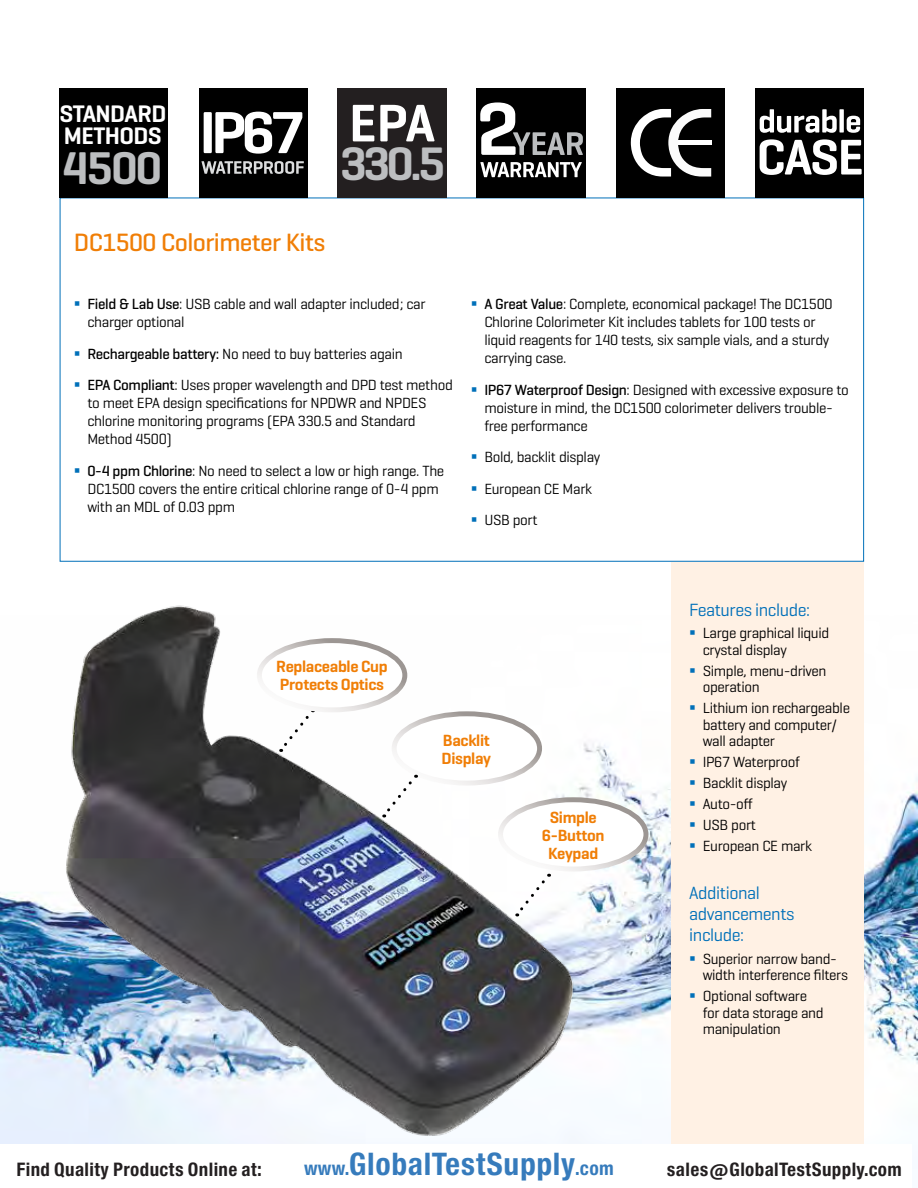
<style>
.page{position:relative;width:918px;height:1188px;background:#fff}
.page>*{position:absolute;margin:0;border:0;box-sizing:border-box;transform-origin:0 0}
.t1{font:600 53.85px "Geogrotesque";color:#fff}
.t2{font:600 47.85px "Geogrotesque";color:#bcbec0}
.t3{font:600 46.65px "Geogrotesque";color:#bcbec0}
.t4{font:29.7px "Europa Gro Nr 2 SBOP Bol Con";letter-spacing:.02em;color:#367bbc}
.t5{font:500 25.5px "Geogrotesque";letter-spacing:-.025em;color:#f07e06}
.t6{font:600 24.3px/22.4px "Geogrotesque";letter-spacing:-.025em;color:#fff}
.t7{font:18px/21px "Geogrotesque";letter-spacing:-.025em;color:#0070b9}
.t8{font:17.85px "Europa Gro Nr 2 SBOP Bol Con";letter-spacing:.02em;color:#231f20}
.t9{font:600 16.5px/18px "Geogrotesque";letter-spacing:-.02em;color:#f07e06}
.t10{font:15px/18px "Geogrotesque";letter-spacing:-.025em;color:#000}
.s1{font-weight:500}
.s2{font-size:18.3px}
</style>
<div class="page">
<img style="left:0;top:616px;width:918px;height:528px">
<div style="left:672px;top:562px;width:192px;height:626px;background:#fff1e4"></div>
<img style="left:24px;top:605px;width:572px;height:539px">
<svg style="left:279px;top:709px;width:34px;height:43px"></svg>
<div style="left:259px;top:641px;width:146px;height:69px;background:#fff;border-radius:50%"></div>
<div style="left:257px;top:638px;width:150px;height:74px;border:5px solid #fff;border-radius:50%"></div>
<div style="left:616px;top:88px;width:109px;height:110px;background:#000"></div>
<svg style="left:631px;top:109px;width:80px;height:68px"></svg>
<div style="left:199px;top:88px;width:108px;height:110px;background:#000"></div>
<div style="left:204px;top:112px;width:8px;height:41px;background:#fff;border-radius:2px"></div>
<svg style="left:215px;top:112px;width:87px;height:42px"></svg>
<svg style="left:201px;top:161px;width:103px;height:13px"></svg>
<div style="left:477px;top:88px;width:109px;height:110px;background:#000"></div>
<svg style="left:480px;top:102px;width:103px;height:53px"></svg>
<svg style="left:480px;top:162px;width:102px;height:15px"></svg>
<div style="left:338px;top:88px;width:109px;height:109px;background:#231f20"></div>
<div style="left:756px;top:88px;width:108px;height:110px;background:#000"></div>
<svg style="left:760px;top:139px;width:102px;height:36px"></svg>
<svg style="left:760px;top:109px;width:77px;height:24px"></svg>
<div style="left:839px;top:109px;width:5px;height:24px;background:#fff"></div>
<svg style="left:847px;top:116px;width:13px;height:17px"></svg>
<div style="left:60px;top:88px;width:108px;height:109px;background:#000"></div>
<div style="left:394px;top:714px;width:146px;height:69px;background:#fff;border-radius:50%"></div>
<div style="left:392px;top:711px;width:150px;height:75px;border:5px solid #fff;border-radius:50%"></div>
<svg style="left:382px;top:775px;width:35px;height:42px"></svg>
<div style="left:501px;top:800px;width:145px;height:69px;background:#fff;border-radius:50%"></div>
<div style="left:498px;top:797px;width:150px;height:75px;border:5px solid #fff;border-radius:50%"></div>
<svg style="left:515px;top:874px;width:35px;height:42px"></svg>
<div style="left:0;top:1145px;width:911px;height:43px;background:#fff"></div>
<h3 class="t6" style="left:59px;top:102px;width:108px">STANDARD<br>METHODS</h3>
<h3 class="t3" style="left:63px;top:139px;width:101px">4500</h3>
<h1 class="t1" style="left:349px;top:90px;width:88px">EPA</h1>
<h2 class="t2" style="left:340px;top:134px;width:107px">330.5</h2>
<h3 class="t5" style="left:74px;top:227px;width:253px">DC1500 Colorimeter Kits</h3>
<p class="t10" style="left:87px;top:295px;width:340px"><span class="s1">Field &amp; Lab Use</span>: USB cable and wall adapter included; car charger optional</p>
<p class="t10" style="left:87px;top:338px;width:367px;line-height:31.5px"><span class="s1">Rechargeable battery:</span> No need to buy batteries again<br><span class="s1">EPA Compliant</span>: Uses proper wavelength and DPD test method</p>
<p class="t10" style="left:87px;top:394px;width:341px">to meet EPA design specifications for NPDWR and NPDES chlorine monitoring programs (EPA 330.5 and Standard<br>Method 4500)</p>
<p class="t10" style="left:87px;top:461px;width:358px"><span class="s1">0-4 ppm Chlorine</span>: No need to select a low or high range. The<br>DC1500 covers the entire critical chlorine range of 0-4 ppm with an MDL of 0.03 ppm</p>
<p class="t10" style="left:484px;top:295px;width:350px"><span class="s1">A Great Value</span>: Complete, economical package! The DC1500<br>Chlorine Colorimeter Kit includes tablets for 100 tests or liquid reagents for 140 tests, six sample vials, and a sturdy carrying case.</p>
<p class="t10" style="left:484px;top:380px;width:366px"><span class="s1">IP67 Waterproof Design</span>: Designed with excessive exposure to moisture in mind, the DC1500 colorimeter delivers trouble&shy;free performance</p>
<p class="t10" style="left:484px;top:441px;width:118px;line-height:31.5px">Bold, backlit display<br>European CE Mark<br>USB port</p>
<p class="t9" style="left:276px;top:658px;width:113px">Replaceable Cup<br>Protects Optics</p>
<p class="t9" style="left:442px;top:731px;width:51px">Backlit<br>Display</p>
<p class="t9" style="left:542px;top:808px;width:64px;text-align:center">Simple<br>6-Button<br>Keypad</p>
<p class="t7" style="left:689px;top:599px;width:122px">Features include:</p>
<p class="t10" style="left:703px;top:625px;width:128px;line-height:16.5px">Large graphical liquid crystal display</p>
<p class="t10" style="left:703px;top:662px;width:125px;line-height:16.5px">Simple, menu-driven operation</p>
<p class="t10" style="left:703px;top:700px;width:149px;line-height:16.5px">Lithium ion rechargeable battery and computer/ wall adapter</p>
<p class="t10" style="left:703px;top:751px;width:111px;line-height:21px">IP67 Waterproof<br>Backlit display<br>Auto-off<br>USB port<br>European CE mark</p>
<p class="t7" style="left:689px;top:882px;width:107px">Additional advancements include:</p>
<p class="t10" style="left:703px;top:950px;width:147px;line-height:16.5px">Superior narrow band&shy;width interference filters</p>
<p class="t10" style="left:703px;top:988px;width:122px;line-height:16.5px">Optional software for data storage and manipulation</p>
<p class="t8" style="left:16px;top:1159px;width:247px">Find Quality Products Online at:</p>
<h3 class="t4" style="left:304px;top:1147px;width:311px"><span class="s2">www.</span>GlobalTestSupply<span class="s2">.com</span></h3>
<p class="t8" style="left:667px;top:1159px;width:236px">sales@GlobalTestSupply.com</p>
</div>
